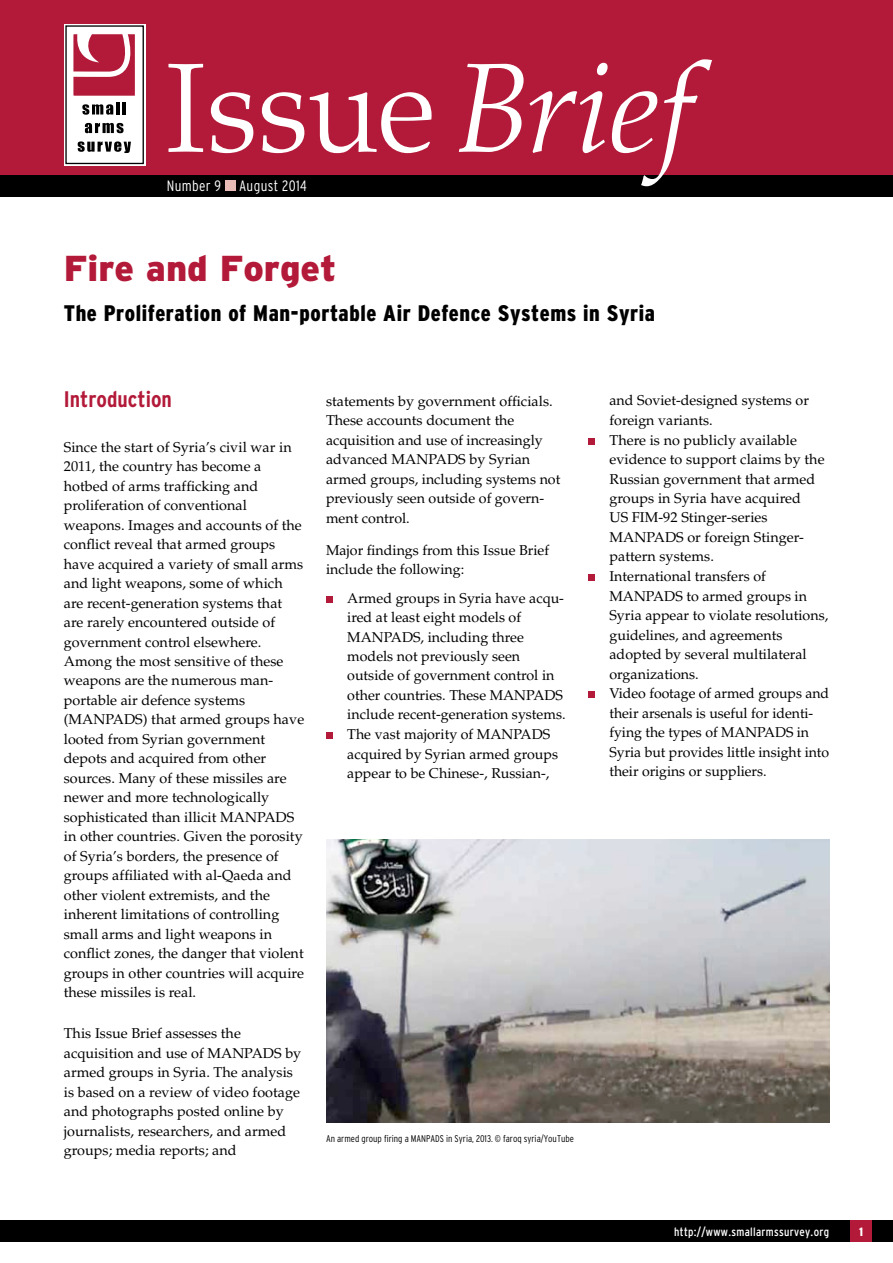
<style>
.page{position:relative;width:893px;height:1263px;background:#fff}
.page>*{position:absolute;margin:0;border:0;box-sizing:border-box;transform-origin:0 0}
.t1{font:300 126.9px "Palatino";letter-spacing:-.005em;color:#fff}
.t2{font:900 36px "Interstate";color:#b31938}
.t3{font:900 condensed 22.5px "Interstate";letter-spacing:.025em;color:#000}
.t4{font:700 condensed 22.5px "Interstate";color:#b31938}
.t5{font:300 condensed 15px "Interstate";letter-spacing:.025em;color:#fff}
.t6{font:14.25px/19.5px "Palatino";color:#000}
.t7{font:condensed 12px "Interstate";letter-spacing:.025em;color:#fff}
.t8{font:900 condensed 12px "Interstate";color:#fff}
.t9{font:300 condensed 9.75px "Interstate";color:#000}
.s1{font-style:italic}
</style>
<div class="page">
<div style="left:0;top:1220px;width:893px;height:22px;background:#000"></div>
<div style="left:850px;top:1220px;width:22px;height:22px;background:#b31938"></div>
<div style="left:326px;top:596px;width:7px;height:7px;background:#b31938"></div>
<div style="left:326px;top:732px;width:7px;height:7px;background:#b31938"></div>
<div style="left:588px;top:438px;width:7px;height:7px;background:#b31938"></div>
<div style="left:588px;top:574px;width:7px;height:7px;background:#b31938"></div>
<div style="left:588px;top:691px;width:7px;height:7px;background:#b31938"></div>
<img style="left:326px;top:839px;width:503px;height:283px">
<div style="left:0;top:0;width:893px;height:193px;background:#b31938"></div>
<div style="left:0;top:175px;width:893px;height:21px;background:#000"></div>
<div style="left:64px;top:24px;width:81px;height:142px;background:#ddd"></div>
<div style="left:66px;top:26px;width:77px;height:137px;background:#fff"></div>
<div style="left:65px;top:25px;width:79px;height:139px;border:1px solid #000"></div>
<div style="left:72px;top:33px;width:64px;height:64px;background:#b31938;border:1px solid #fff"></div>
<svg style="left:72px;top:33px;width:64px;height:47px"></svg>
<svg style="left:82px;top:102px;width:37px;height:13px"></svg>
<hr style="left:122px;top:102px;width:4px;height:12px;background:#000">
<svg style="left:85px;top:123px;width:39px;height:10px"></svg>
<svg style="left:78px;top:141px;width:53px;height:12px"></svg>
<div style="left:225px;top:181px;width:10px;height:10px;background:#e9bbb6"></div>
<h1 class="t1" style="left:166px;top:35px;width:529px">Issue <span class="s1">Brief</span></h1>
<p class="t5" style="left:167px;top:177px;width:142px">Number 9 August 2014</p>
<h2 class="t2" style="left:64px;top:247px;width:274px">Fire and Forget</h2>
<h3 class="t3" style="left:64px;top:300px;width:593px">The Proliferation of Man-portable Air Defence Systems in Syria</h3>
<h3 class="t4" style="left:64px;top:386px;width:110px">Introduction</h3>
<p class="t6" style="left:64px;top:437px;width:242px">Since the start of Syria’s civil war in 2011, the country has become a hotbed of arms trafficking and proliferation of conventional weapons. Images and accounts of the conflict reveal that armed groups have acquired a variety of small arms and light weapons, some of which are recent-generation systems that are rarely encountered outside of government control elsewhere.<br>Among the most sensitive of these weapons are the numerous man&shy;portable air defence systems (MANPADS) that armed groups have looted from Syrian government depots and acquired from other sources. Many of these missiles are newer and more technologically sophisticated than illicit MANPADS in other countries. Given the porosity of Syria’s borders, the presence of groups affiliated with al-Qaeda and other violent extremists, and the inherent limitations of controlling small arms and light weapons in conflict zones, the danger that violent groups in other countries will acquire these missiles is real.</p>
<p class="t6" style="left:64px;top:1024px;width:239px">This Issue Brief assesses the acquisition and use of MANPADS by armed groups in Syria. The analysis is based on a review of video footage and photographs posted online by journalists, researchers, and armed groups; media reports; and</p>
<p class="t6" style="left:326px;top:391px;width:236px">statements by government officials.<br>These accounts document the acquisition and use of increasingly advanced MANPADS by Syrian armed groups, including systems not previously seen outside of govern&shy;ment control.</p>
<p class="t6" style="left:326px;top:541px;width:225px">Major findings from this Issue Brief include the following:</p>
<p class="t6" style="left:347px;top:588px;width:220px">Armed groups in Syria have acqu&shy;ired at least eight models of<br>MANPADS, including three models not previously seen outside of government control in other countries. These MANPADS include recent-generation systems.<br>The vast majority of MANPADS acquired by Syrian armed groups appear to be Chinese-, Russian-,</p>
<p class="t9" style="left:326px;top:1133px;width:249px">An armed group firing a MANPADS in Syria, 2013. © faroq syria/YouTube</p>
<p class="t6" style="left:609px;top:391px;width:221px">and Soviet-designed systems or foreign variants.<br>There is no publicly available evidence to support claims by the<br>Russian government that armed groups in Syria have acquired<br>US FIM-92 Stinger-series<br>MANPADS or foreign Stinger&shy;pattern systems.<br>International transfers of<br>MANPADS to armed groups in<br>Syria appear to violate resolutions, guidelines, and agreements adopted by several multilateral organizations.<br>Video footage of armed groups and their arsenals is useful for identi&shy;fying the types of MANPADS in<br>Syria but provides little insight into their origins or suppliers.</p>
<p class="t7" style="left:674px;top:1225px;width:156px">http://www.smallarmssurvey.org</p>
<p class="t8" style="left:859px;top:1225px;width:5px">1</p>
</div>
